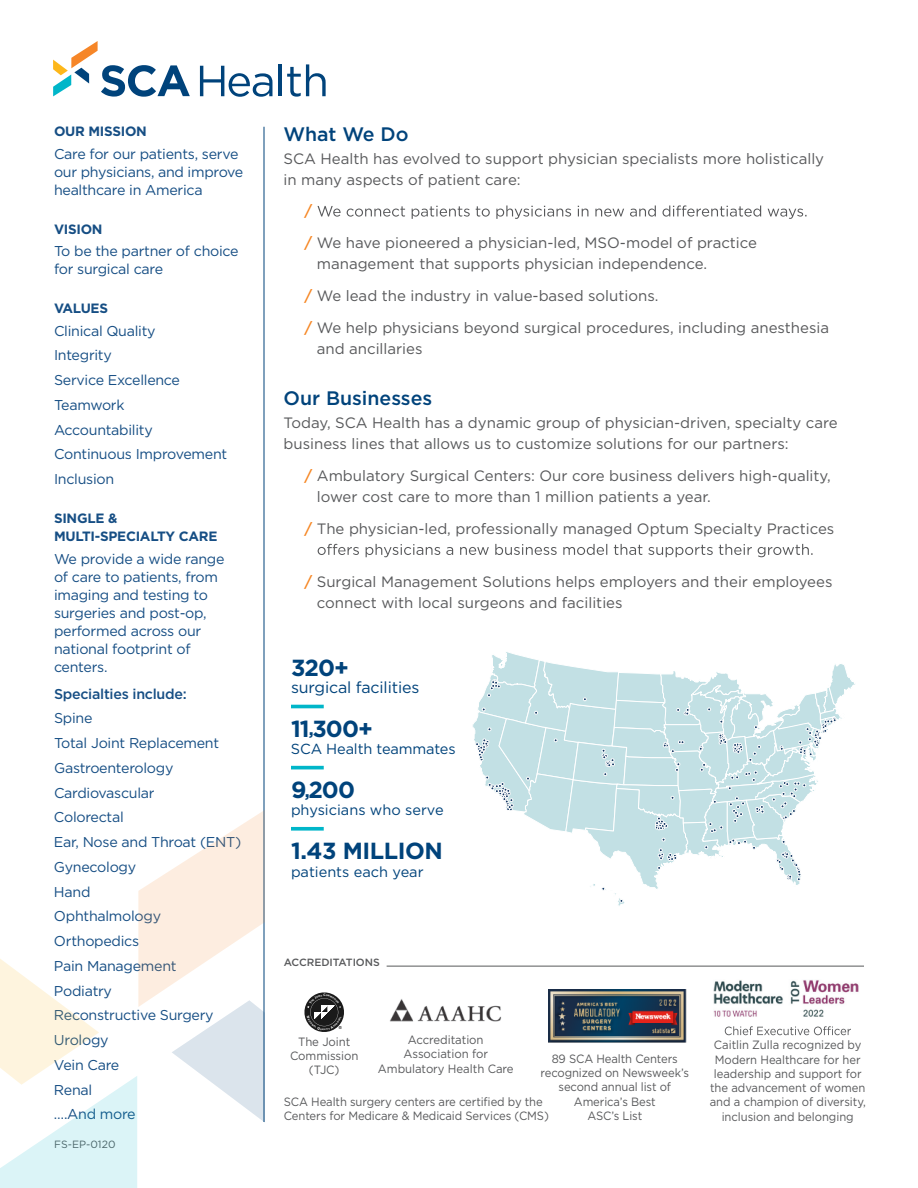
<style>
.page{position:relative;width:918px;height:1188px;background:#fff}
.page>*{position:absolute;margin:0;border:0;box-sizing:border-box;transform-origin:0 0}
.t1{font:700 23.25px "Gotham";letter-spacing:-.03em;color:#00437b}
.t2{font:500 19.5px "Gotham";color:#00437b}
.t3{font:16.05px "Gotham";letter-spacing:-.01em;color:#00437b}
.t4{font:15px/21px "Gotham";color:#58595b}
.t5{font:14.55px "Gotham";color:#00437b}
.t6{font:14.25px/24.8px "Gotham";letter-spacing:-.02em;color:#164e84}
.t7{font:500 14.25px "Gotham";letter-spacing:-.02em;color:#164e84}
.t8{font:700 13.5px/18px "Gotham";letter-spacing:-.02em;color:#164e84}
.t9{font:12px/14.2px "Gotham";letter-spacing:-.01em;color:#58595b;text-align:center;scale:.94 1}
.t10{font:12px/14.2px "Gotham";letter-spacing:-.01em;color:#58595b;text-align:center;scale:.95 1}
.t11{font:500 10.5px "Gotham";letter-spacing:-.005em;color:#58595b}
.t12{font:10.5px "Gotham";color:#58595b}
.t13{font:700 4.2px "Arial";color:#000}
.s1{font-weight:500;color:#f68623}
.s2{font-size:17.4px}
</style>
<div class="page">
<svg style="left:317px;top:205px;width:490px;height:14px"></svg>
<svg style="left:318px;top:544px;width:495px;height:13px"></svg>
<img style="left:548px;top:989px;width:138px;height:54px">
<img style="left:714px;top:980px;width:145px;height:37px">
<svg style="left:725px;top:1026px;width:126px;height:9px"></svg>
<hr style="left:264px;top:127px;width:1px;height:995px;background:#00437b">
<hr style="left:387px;top:966px;width:477px;height:1px;background:#58595b">
<svg style="left:53px;top:41px;width:137px;height:56px"></svg>
<svg style="left:200px;top:66px;width:72px;height:31px"></svg>
<hr style="left:279px;top:64px;width:3px;height:32px;background:#00437b">
<svg style="left:287px;top:64px;width:39px;height:33px"></svg>
<svg style="left:0;top:742px;width:264px;height:446px"></svg>
<svg style="left:472px;top:652px;width:383px;height:254px"></svg>
<hr style="left:291px;top:705px;width:33px;height:3px;background:#00b6c9">
<hr style="left:291px;top:766px;width:33px;height:3px;background:#00b6c9">
<svg style="left:291px;top:827px;width:33px;height:4px"></svg>
<img style="left:390px;top:999px;width:112px;height:23px">
<svg style="left:304px;top:992px;width:40px;height:40px"></svg>
<p class="t8" style="left:54px;top:122px;width:94px">OUR MISSION</p>
<p class="t6" style="left:54px;top:144px;width:191px;line-height:18px">Care for our patients, serve our physicians, and improve healthcare in America</p>
<p class="t8" style="left:54px;top:220px;width:50px">VISION</p>
<p class="t6" style="left:54px;top:242px;width:186px;line-height:18px">To be the partner of choice for surgical care</p>
<p class="t8" style="left:54px;top:299px;width:56px">VALUES</p>
<p class="t6" style="left:54px;top:318px;width:175px">Clinical Quality<br>Integrity<br>Service Excellence<br>Teamwork<br>Accountability<br>Continuous Improvement<br>Inclusion</p>
<p class="t8" style="left:54px;top:509px;width:165px">SINGLE &amp;<br>MULTI-SPECIALTY CARE</p>
<p class="t6" style="left:54px;top:549px;width:172px;line-height:18px">We provide a wide range of care to patients, from imaging and testing to surgeries and post-op, performed across our national footprint of centers.</p>
<p class="t7" style="left:54px;top:684px;width:134px">Specialties include:</p>
<p class="t6" style="left:54px;top:706px;width:189px">Spine<br>Total Joint Replacement<br>Gastroenterology<br>Cardiovascular<br>Colorectal<br>Ear, Nose and Throat (ENT)<br>Gynecology<br>Hand<br>Ophthalmology<br>Orthopedics<br>Pain Management<br>Podiatry<br>Reconstructive Surgery<br>Urology<br>Vein Care<br>Renal<br>….And more</p>
<p class="t12" style="left:54px;top:1138px;width:63px">FS-EP-0120</p>
<h2 class="t2" style="left:284px;top:121px;width:127px">What We Do</h2>
<p class="t4" style="left:284px;top:148px;width:542px">SCA Health has evolved to support physician specialists more holistically in many aspects of patient care:</p>
<p class="t4" style="left:304px;top:195px;width:454px;line-height:31.8px"><span class="s1">/<br>/</span> We have pioneered a physician-led, MSO-model of practice</p>
<p class="t4" style="left:304px;top:248px;width:526px;line-height:31.8px;text-indent:12px">management that supports physician independence.<br><span class="s1">/</span> We lead the industry in value-based solutions.<br><span class="s1">/</span> We help physicians beyond surgical procedures, including anesthesia</p>
<p class="t4" style="left:317px;top:338px;width:107px">and ancillaries</p>
<h2 class="t2" style="left:284px;top:386px;width:150px">Our Businesses</h2>
<p class="t4" style="left:284px;top:412px;width:556px">Today, SCA Health has a dynamic group of physician-driven, specialty care business lines that allows us to customize solutions for our partners:</p>
<p class="t4" style="left:317px;top:465px;width:516px;text-indent:-12px"><span class="s1">/</span> Ambulatory Surgical Centers: Our core business delivers high-quality, lower cost care to more than 1 million patients a year.</p>
<p class="t4" style="left:305px;top:518px;width:531px"><span class="s1">/</span> The physician-led, professionally managed Optum Specialty Practices</p>
<p class="t4" style="left:317px;top:571px;width:517px;text-indent:-12px"><span class="s1">/</span> Surgical Management Solutions helps employers and their employees connect with local surgeons and facilities</p>
<h1 class="t1" style="left:291px;top:652px;width:60px">320+</h1>
<p class="t3" style="left:291px;top:677px;width:130px">surgical facilities</p>
<h1 class="t1" style="left:291px;top:713px;width:84px">11<span class="s2">,</span>300+</h1>
<p class="t5" style="left:291px;top:740px;width:166px">SCA Health teammates</p>
<h1 class="t1" style="left:291px;top:774px;width:66px">9<span class="s2">,</span>200</h1>
<p class="t5" style="left:291px;top:801px;width:154px">physicians who serve</p>
<h1 class="t1" style="left:291px;top:835px;width:153px">1.43 MILLION</h1>
<p class="t5" style="left:291px;top:862px;width:134px">patients each year</p>
<p class="t11" style="left:284px;top:956px;width:97px">ACCREDITATIONS</p>
<p class="t13" style="left:339px;top:1025px;width:5px">®</p>
<p class="t10" style="left:290px;top:1034px;width:74px">The Joint<br>Commission (TJC)</p>
<p class="t10" style="left:378px;top:1032px;width:144px">Accreditation<br>Association for<br>Ambulatory Health Care</p>
<p class="t9" style="left:284px;top:1094px;width:284px;text-align:left">SCA Health surgery centers are certified by the<br>Centers for Medicare &amp; Medicaid Services (CMS)</p>
<p class="t9" style="left:541px;top:1051px;width:159px">89 SCA Health Centers recognized on Newsweek’s second annual list of<br>America’s Best<br>ASC’s List</p>
<p class="t9" style="left:710px;top:1038px;width:168px">Caitlin Zulla recognized by<br>Modern Healthcare for her leadership and support for the advancement of women and a champion of diversity, inclusion and belonging</p>
</div>
